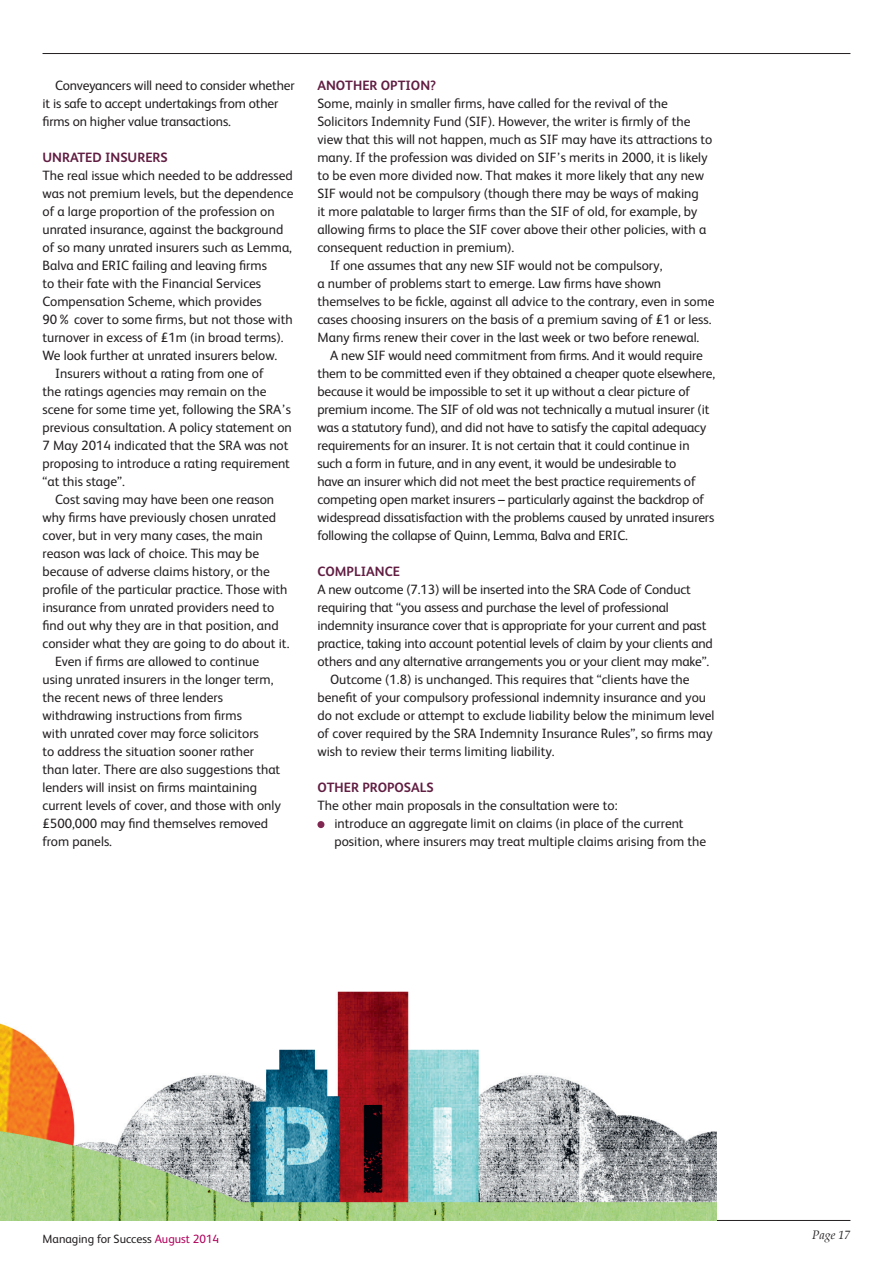
<style>
.page{position:relative;width:893px;height:1263px;background:#fff}
.page>*{position:absolute;margin:0;border:0;box-sizing:border-box;transform-origin:0 0}
.t1{font:13.5px/18px "FS Albert";color:#231f20}
.t2{font:700 13.5px "FS Albert";color:#611e42}
.t3{font:12px "FS Albert";color:#231f20}
.t4{font:italic 12px "Palatino";color:#231f20}
.s1{color:#b1015c}
</style>
<div class="page">
<hr style="left:43px;top:53px;width:807px;height:1px;background:#231f20">
<hr style="left:43px;top:1220px;width:807px;height:1px;background:#231f20">
<div style="left:317px;top:821px;width:7px;height:7px;background:#802851;border-radius:50%"></div>
<img style="left:0;top:991px;width:717px;height:230px">
<p class="t1" style="left:43px;top:76px;width:254px;text-indent:13px">Conveyancers will need to consider whether it is safe to accept undertakings from other firms on higher value transactions.</p>
<p class="t2" style="left:43px;top:148px;width:127px">UNRATED INSURERS</p>
<p class="t1" style="left:43px;top:166px;width:252px">The real issue which needed to be addressed</p>
<p class="t1" style="left:43px;top:184px;width:252px">was not premium levels, but the dependence</p>
<p class="t1" style="left:43px;top:202px;width:234px">of a large proportion of the profession on</p>
<p class="t1" style="left:43px;top:220px;width:242px">unrated insurance, against the background</p>
<p class="t1" style="left:43px;top:238px;width:251px">of so many unrated insurers such as Lemma,</p>
<p class="t1" style="left:43px;top:256px;width:226px">Balva and ERIC failing and leaving firms</p>
<p class="t1" style="left:43px;top:274px;width:220px">to their fate with the Financial Services</p>
<p class="t1" style="left:43px;top:292px;width:221px">Compensation Scheme, which provides</p>
<p class="t1" style="left:43px;top:310px;width:252px">90% cover to some firms, but not those with</p>
<p class="t1" style="left:43px;top:328px;width:243px">turnover in excess of £1m (in broad terms).</p>
<p class="t1" style="left:43px;top:346px;width:236px">We look further at unrated insurers below.</p>
<p class="t1" style="left:55px;top:364px;width:210px">Insurers without a rating from one of</p>
<p class="t1" style="left:43px;top:382px;width:226px">the ratings agencies may remain on the</p>
<p class="t1" style="left:43px;top:400px;width:250px">scene for some time yet, following the SRA’s</p>
<p class="t1" style="left:43px;top:418px;width:251px">previous consultation. A policy statement on</p>
<p class="t1" style="left:43px;top:436px;width:248px">7 May 2014 indicated that the SRA was not</p>
<p class="t1" style="left:43px;top:454px;width:249px">proposing to introduce a rating requirement</p>
<p class="t1" style="left:43px;top:472px;width:84px">“at this stage”.</p>
<p class="t1" style="left:55px;top:490px;width:220px">Cost saving may have been one reason</p>
<p class="t1" style="left:43px;top:508px;width:235px">why firms have previously chosen unrated</p>
<p class="t1" style="left:43px;top:526px;width:222px">cover, but in very many cases, the main</p>
<p class="t1" style="left:43px;top:544px;width:218px">reason was lack of choice. This may be</p>
<p class="t1" style="left:43px;top:562px;width:229px">because of adverse claims history, or the</p>
<p class="t1" style="left:43px;top:580px;width:247px">profile of the particular practice. Those with</p>
<p class="t1" style="left:43px;top:598px;width:233px">insurance from unrated providers need to</p>
<p class="t1" style="left:43px;top:616px;width:238px">find out why they are in that position, and</p>
<p class="t1" style="left:43px;top:634px;width:248px">consider what they are going to do about it.</p>
<p class="t1" style="left:55px;top:652px;width:205px">Even if firms are allowed to continue</p>
<p class="t1" style="left:43px;top:670px;width:232px">using unrated insurers in the longer term,</p>
<p class="t1" style="left:43px;top:688px;width:182px">the recent news of three lenders</p>
<p class="t1" style="left:43px;top:706px;width:201px">withdrawing instructions from firms</p>
<p class="t1" style="left:43px;top:724px;width:218px">with unrated cover may force solicitors</p>
<p class="t1" style="left:43px;top:742px;width:213px">to address the situation sooner rather</p>
<p class="t1" style="left:43px;top:760px;width:239px">than later. There are also suggestions that</p>
<p class="t1" style="left:43px;top:778px;width:216px">lenders will insist on firms maintaining</p>
<p class="t1" style="left:43px;top:796px;width:240px">current levels of cover, and those with only</p>
<p class="t1" style="left:43px;top:814px;width:227px">£500,000 may find themselves removed</p>
<p class="t1" style="left:43px;top:832px;width:71px">from panels.</p>
<p class="t2" style="left:317px;top:76px;width:120px">ANOTHER OPTION?</p>
<p class="t1" style="left:317px;top:94px;width:352px">Some, mainly in smaller firms, have called for the revival of the</p>
<p class="t1" style="left:317px;top:112px;width:374px">Solicitors Indemnity Fund (SIF). However, the writer is firmly of the</p>
<p class="t1" style="left:317px;top:130px;width:397px">view that this will not happen, much as SIF may have its attractions to</p>
<p class="t1" style="left:317px;top:148px;width:392px">many. If the profession was divided on SIF’s merits in 2000, it is likely</p>
<p class="t1" style="left:317px;top:166px;width:388px">to be even more divided now. That makes it more likely that any new</p>
<p class="t1" style="left:317px;top:183px;width:383px">SIF would not be compulsory (though there may be ways of making</p>
<p class="t1" style="left:317px;top:201px;width:381px">it more palatable to larger firms than the SIF of old, for example, by</p>
<p class="t1" style="left:317px;top:219px;width:390px">allowing firms to place the SIF cover above their other policies, with a</p>
<p class="t1" style="left:317px;top:237px;width:198px">consequent reduction in premium).</p>
<p class="t1" style="left:330px;top:255px;width:334px">If one assumes that any new SIF would not be compulsory,</p>
<p class="t1" style="left:317px;top:273px;width:345px">a number of problems start to emerge. Law firms have shown</p>
<p class="t1" style="left:317px;top:291px;width:399px">themselves to be fickle, against all advice to the contrary, even in some</p>
<p class="t1" style="left:317px;top:309px;width:396px">cases choosing insurers on the basis of a premium saving of £1 or less.</p>
<p class="t1" style="left:317px;top:327px;width:383px">Many firms renew their cover in the last week or two before renewal.</p>
<p class="t1" style="left:330px;top:345px;width:374px">A new SIF would need commitment from firms. And it would require</p>
<p class="t1" style="left:317px;top:363px;width:399px">them to be committed even if they obtained a cheaper quote elsewhere,</p>
<p class="t1" style="left:317px;top:381px;width:374px">because it would be impossible to set it up without a clear picture of</p>
<p class="t1" style="left:317px;top:399px;width:394px">premium income. The SIF of old was not technically a mutual insurer (it</p>
<p class="t1" style="left:317px;top:417px;width:391px">was a statutory fund), and did not have to satisfy the capital adequacy</p>
<p class="t1" style="left:317px;top:435px;width:374px">requirements for an insurer. It is not certain that it could continue in</p>
<p class="t1" style="left:317px;top:453px;width:361px">such a form in future, and in any event, it would be undesirable to</p>
<p class="t1" style="left:317px;top:471px;width:380px">have an insurer which did not meet the best practice requirements of</p>
<p class="t1" style="left:317px;top:489px;width:388px">competing open market insurers – particularly against the backdrop of</p>
<p class="t1" style="left:317px;top:507px;width:398px">widespread dissatisfaction with the problems caused by unrated insurers</p>
<p class="t1" style="left:317px;top:525px;width:312px">following the collapse of Quinn, Lemma, Balva and ERIC.</p>
<p class="t2" style="left:317px;top:562px;width:84px">COMPLIANCE</p>
<p class="t1" style="left:317px;top:579px;width:375px">A new outcome (7.13) will be inserted into the SRA Code of Conduct</p>
<p class="t1" style="left:317px;top:597px;width:353px">requiring that “you assess and purchase the level of professional</p>
<p class="t1" style="left:317px;top:615px;width:391px">indemnity insurance cover that is appropriate for your current and past</p>
<p class="t1" style="left:317px;top:633px;width:397px">practice, taking into account potential levels of claim by your clients and</p>
<p class="t1" style="left:317px;top:651px;width:393px">others and any alternative arrangements you or your client may make”.</p>
<p class="t1" style="left:330px;top:669px;width:361px">Outcome (1.8) is unchanged. This requires that “clients have the</p>
<p class="t1" style="left:317px;top:687px;width:390px">benefit of your compulsory professional indemnity insurance and you</p>
<p class="t1" style="left:317px;top:705px;width:399px">do not exclude or attempt to exclude liability below the minimum level</p>
<p class="t1" style="left:317px;top:723px;width:397px">of cover required by the SRA Indemnity Insurance Rules”, so firms may</p>
<p class="t1" style="left:317px;top:741px;width:239px">wish to review their terms limiting liability.</p>
<p class="t2" style="left:317px;top:778px;width:118px">OTHER PROPOSALS</p>
<p class="t1" style="left:334px;top:795px;width:373px;text-indent:-17px">The other main proposals in the consultation were to:<br>introduce an aggregate limit on claims (in place of the current position, where insurers may treat multiple claims arising from the</p>
<p class="t3" style="left:43px;top:1231px;width:178px">Managing for Success <span class="s1">August 2014</span></p>
<p class="t4" style="left:812px;top:1227px;width:40px">Page 17</p>
</div>
